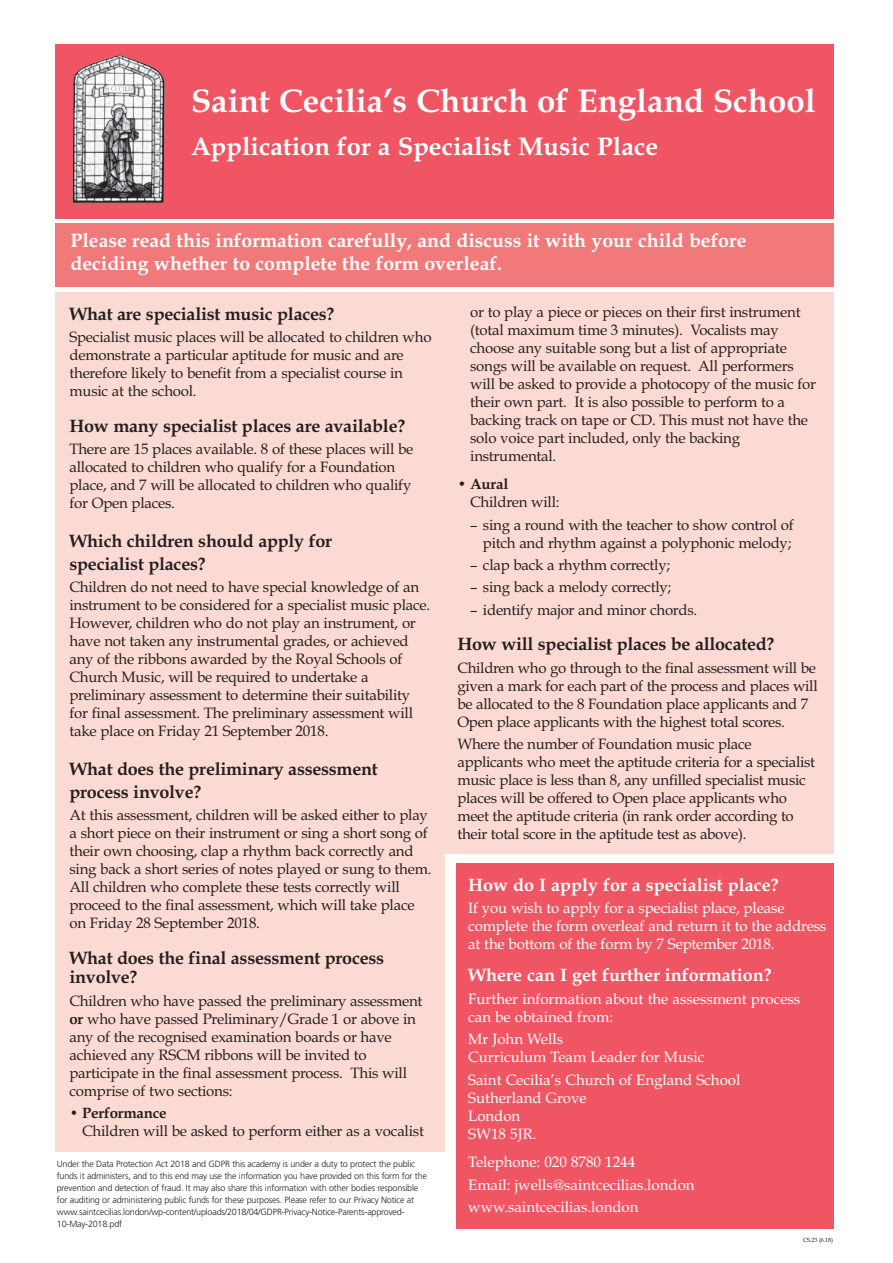
<style>
.page{position:relative;width:893px;height:1263px;background:#fff}
.page>*{position:absolute;margin:0;border:0;box-sizing:border-box;transform-origin:0 0}
.t1{font:700 33px "Book Antiqua";color:#fff}
.t2{font:700 25.5px "Book Antiqua";color:#fff}
.t3{font:700 19.5px/22.5px "Book Antiqua";color:#fff}
.t4{font:700 18px/22.5px "Book Antiqua";letter-spacing:-.015em;color:#231f20}
.t5{font:700 18px "Book Antiqua";color:#fff}
.t6{font:15px/18px "Book Antiqua";letter-spacing:-.015em;color:#231f20}
.t7{font:15px/18px "Book Antiqua";color:#fff}
.t8{font:700 15px "Book Antiqua";letter-spacing:-.015em;color:#231f20}
.t9{font:300 9px/12px "Frutiger LT";letter-spacing:-.02em;color:#231f20}
.t10{font:6px "Book Antiqua";color:#231f20}
.s1{font-weight:700}
</style>
<div class="page">
<div style="left:55px;top:293px;width:390px;height:859px;background:#fcdad4"></div>
<div style="left:55px;top:293px;width:778px;height:561px;background:#fcdad4"></div>
<div style="left:456px;top:863px;width:377px;height:366px;background:#ef5562"></div>
<div style="left:55px;top:223px;width:778px;height:64px;background:#f27979"></div>
<div style="left:55px;top:45px;width:778px;height:174px;background:#ef5562"></div>
<img style="left:73px;top:55px;width:91px;height:148px">
<h1 class="t1" style="left:191px;top:81px;width:626px">Saint Cecilia’s Church of England School</h1>
<h2 class="t2" style="left:191px;top:132px;width:469px">Application for a Specialist Music Place</h2>
<h3 class="t3" style="left:71px;top:229px;width:677px">Please read this information carefully, and discuss it with your child before deciding whether to complete the form overleaf.</h3>
<p class="t4" style="left:70px;top:302px;width:267px">What are specialist music places?</p>
<p class="t6" style="left:70px;top:328px;width:363px">Specialist music places will be allocated to children who demonstrate a particular aptitude for music and are therefore likely to benefit from a specialist course in music at the school.</p>
<p class="t4" style="left:70px;top:414px;width:337px">How many specialist places are available?</p>
<p class="t6" style="left:70px;top:440px;width:345px">There are 15 places available. 8 of these places will be allocated to children who qualify for a Foundation place, and 7 will be allocated to children who qualify for Open places.</p>
<p class="t4" style="left:70px;top:530px;width:264px">Which children should apply for specialist places?</p>
<p class="t6" style="left:70px;top:578px;width:362px">Children do not need to have special knowledge of an instrument to be considered for a specialist music place.<br>However, children who do not play an instrument, or have not taken any instrumental grades, or achieved any of the ribbons awarded by the Royal Schools of Church Music, will be required to undertake a preliminary assessment to determine their suitability for final assessment. The preliminary assessment will take place on Friday 21 September 2018.</p>
<p class="t4" style="left:70px;top:758px;width:310px">What does the preliminary assessment process involve?</p>
<p class="t6" style="left:70px;top:806px;width:363px">At this assessment, children will be asked either to play a short piece on their instrument or sing a short song of their own choosing, clap a rhythm back correctly and sing back a short series of notes played or sung to them.<br>All children who complete these tests correctly will proceed to the final assessment, which will take place on Friday 28 September 2018.</p>
<p class="t4" style="left:70px;top:948px;width:316px;line-height:19.5px">What does the final assessment process involve?</p>
<p class="t6" style="left:69px;top:991px;width:354px">Children who have passed the preliminary assessment <span class="s1">or</span> who have passed Preliminary/Grade 1 or above in any of the recognised examination boards or have achieved any RSCM ribbons will be invited to participate in the final assessment process. This will comprise of two sections:</p>
<p class="t8" style="left:69px;top:1104px;width:99px">• Performance</p>
<p class="t6" style="left:82px;top:1122px;width:343px">Children will be asked to perform either as a vocalist</p>
<p class="t9" style="left:57px;top:1159px;width:372px">Under the Data Protection Act 2018 and GDPR this academy is under a duty to protect the public funds it administers, and to this end may use the information you have provided on this form for the prevention and detection of fraud. It may also share this information with other bodies responsible for auditing or administering public funds for these purposes. Please refer to our Privacy Notice at www.saintcecilias.london/wp-content/uploads/2018/04/GDPR-Privacy-Notice-Parents-approved-10-May-2018.pdf</p>
<p class="t6" style="left:470px;top:303px;width:347px">or to play a piece or pieces on their first instrument (total maximum time 3 minutes). Vocalists may choose any suitable song but a list of appropriate songs will be available on request. All performers will be asked to provide a photocopy of the music for their own part. It is also possible to perform to a backing track on tape or CD. This must not have the solo voice part included, only the backing instrumental.</p>
<p class="t8" style="left:457px;top:475px;width:53px">• Aural</p>
<p class="t6" style="left:470px;top:493px;width:91px">Children will:</p>
<p class="t6" style="left:470px;top:516px;width:325px;text-align:right">– sing a round with the teacher to show control of pitch and rhythm against a polyphonic melody;</p>
<p class="t6" style="left:470px;top:556px;width:202px">– clap back a rhythm correctly;</p>
<p class="t6" style="left:470px;top:578px;width:203px">– sing back a melody correctly;</p>
<p class="t6" style="left:470px;top:600px;width:229px">– identify major and minor chords.</p>
<p class="t4" style="left:457px;top:633px;width:319px">How will specialist places be allocated?</p>
<p class="t6" style="left:457px;top:658px;width:362px">Children who go through to the final assessment will be given a mark for each part of the process and places will be allocated to the 8 Foundation place applicants and 7<br>Open place applicants with the highest total scores.</p>
<p class="t6" style="left:457px;top:735px;width:359px">Where the number of Foundation music place applicants who meet the aptitude criteria for a specialist music place is less than 8, any unfilled specialist music places will be offered to Open place applicants who meet the aptitude criteria (in rank order according to their total score in the aptitude test as above).</p>
<p class="t5" style="left:468px;top:874px;width:312px">How do I apply for a specialist place?</p>
<p class="t7" style="left:468px;top:898px;width:360px">If you wish to apply for a specialist place, please complete the form overleaf and return it to the address at the bottom of the form by 7 September 2018.</p>
<p class="t5" style="left:468px;top:964px;width:305px">Where can I get further information?</p>
<p class="t7" style="left:468px;top:989px;width:334px">Further information about the assessment process can be obtained from:</p>
<p class="t7" style="left:468px;top:1030px;width:238px">Mr John Wells<br>Curriculum Team Leader for Music</p>
<p class="t7" style="left:468px;top:1070px;width:274px">Saint Cecilia’s Church of England School<br>Sutherland Grove<br>London<br>SW18 5JR.</p>
<p class="t7" style="left:468px;top:1150px;width:228px;line-height:22.5px">Telephone: 020 8780 1244<br>Email: jwells@saintcecilias.london www.saintcecilias.london</p>
<p class="t10" style="left:803px;top:1236px;width:32px">CS.23 (6.18)</p>
</div>
